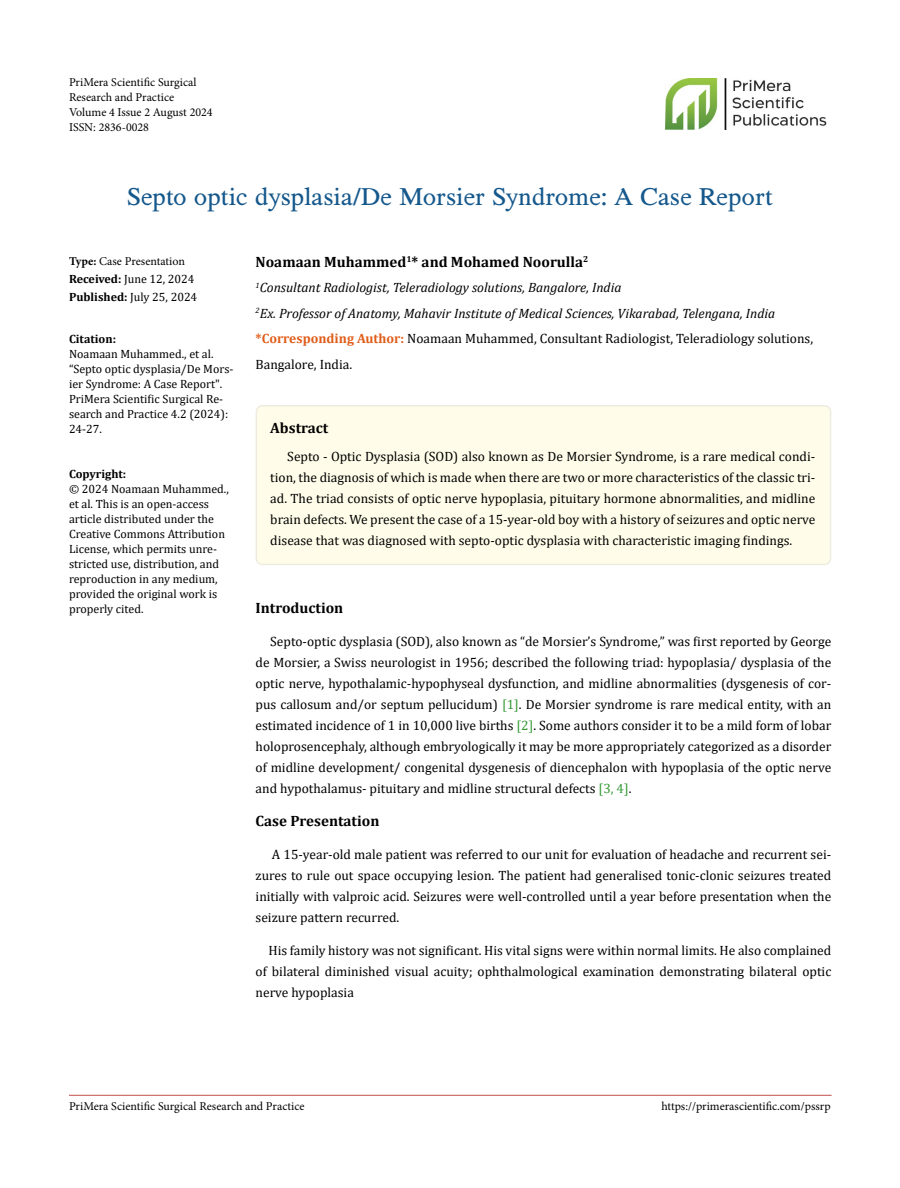
<style>
.page{position:relative;width:900px;height:1188px;background:#fff}
.page>*{position:absolute;margin:0;border:0;box-sizing:border-box;transform-origin:0 0}
.t1{font:25.5px "Tribun ADF Std";color:#15588c}
.t2{font:700 15px "Cambria";color:#000}
.t3{font:13.5px/21px "Cambria";color:#000;text-align:justify}
.t4{font:italic 13.5px/25.5px "Cambria";color:#000}
.t5{font:12px/15px "Cambria";color:#000}
.t6{font:12px/15px "Minion Pro";color:#000}
.t7{font:700 12px "Cambria";color:#000}
.s1{font-weight:700}
.s2{font-weight:700;font-style:normal;color:#e05d1a}
.s3{font-style:normal}
.s4{color:#393}
</style>
<div class="page">
<hr style="left:69px;top:1095px;width:763px;height:1px;background:#c0504d">
<img style="left:665px;top:78px;width:162px;height:52px">
<div style="left:256px;top:406px;width:575px;height:158px;background:#fffde9;border-radius:6px"></div>
<div style="left:256px;top:405px;width:575px;height:160px;border:2px solid #eeece1;border-radius:6px"></div>
<p class="t6" style="left:69px;top:75px;width:145px">PriMera Scientific Surgical<br>Research and Practice<br>Volume 4 Issue 2 August 2024<br>ISSN: 2836-0028</p>
<h1 class="t1" style="left:127px;top:182px;width:647px">Septo optic dysplasia/De Morsier Syndrome: A Case Report</h1>
<p class="t6" style="left:69px;top:253px;width:118px"><span class="s1">Type:</span> Case Presentation</p>
<p class="t5" style="left:69px;top:269px;width:130px;line-height:18px"><span class="s1">Received:</span> June 12, 2024<br><span class="s1">Published:</span> July 25, 2024</p>
<p class="t7" style="left:69px;top:330px;width:49px">Citation:</p>
<p class="t5" style="left:69px;top:346px;width:166px">Noamaan Muhammed., et al. “Septo optic dysplasia/De Mors&shy;ier Syndrome: A Case Report".<br>PriMera Scientific Surgical Re&shy;search and Practice 4.2 (2024):<br>24-27.</p>
<p class="t7" style="left:69px;top:465px;width:59px">Copyright:</p>
<p class="t5" style="left:69px;top:481px;width:161px">© 2024 Noamaan Muhammed., et al. This is an open-access article distributed under the<br>Creative Commons Attribution<br>License, which permits unre&shy;stricted use, distribution, and reproduction in any medium, provided the original work is properly cited.</p>
<p class="t2" style="left:256px;top:251px;width:334px">Noamaan Muhammed<sup>1</sup>* and Mohamed Noorulla<sup>2</sup></p>
<p class="t4" style="left:256px;top:275px;width:559px"><sup>1</sup>Consultant Radiologist, Teleradiology solutions, Bangalore, India<br><sup>2</sup>Ex. Professor of Anatomy, Mahavir Institute of Medical Sciences, Vikarabad, Telengana, India <span class="s2">*Corresponding Author:</span> <span class="s3">Noamaan Muhammed, Consultant Radiologist, Teleradiology solutions, Bangalore, India.</span></p>
<p class="t2" style="left:270px;top:417px;width:60px">Abstract</p>
<p class="t3" style="left:270px;top:446px;width:547px;text-indent:17px">Septo - Optic Dysplasia (SOD) also known as De Morsier Syndrome, is a rare medical condi&shy;tion, the diagnosis of which is made when there are two or more characteristics of the classic tri&shy;ad. The triad consists of optic nerve hypoplasia, pituitary hormone abnormalities, and midline brain defects. We present the case of a 15-year-old boy with a history of seizures and optic nerve disease that was diagnosed with septo-optic dysplasia with characteristic imaging findings.</p>
<p class="t2" style="left:256px;top:597px;width:89px">Introduction</p>
<p class="t3" style="left:256px;top:631px;width:577px;text-indent:15px">Septo-optic dysplasia (SOD), also known as “de Morsier’s Syndrome,” was first reported by George de Morsier, a Swiss neurologist in 1956; described the following triad: hypoplasia/ dysplasia of the optic nerve, hypothalamic-hypophyseal dysfunction, and midline abnormalities (dysgenesis of cor&shy;pus callosum and/or septum pellucidum) <span class="s4">[1]</span>. De Morsier syndrome is rare medical entity, with an estimated incidence of 1 in 10,000 live births <span class="s4">[2]</span>. Some authors consider it to be a mild form of lobar holoprosencephaly, although embryologically it may be more appropriately categorized as a disorder of midline development/ congenital dysgenesis of diencephalon with hypoplasia of the optic nerve and hypothalamus- pituitary and midline structural defects <span class="s4">[3, 4]</span>.</p>
<p class="t2" style="left:256px;top:810px;width:125px">Case Presentation</p>
<p class="t3" style="left:256px;top:844px;width:577px;text-indent:16px">A 15-year-old male patient was referred to our unit for evaluation of headache and recurrent sei&shy;zures to rule out space occupying lesion. The patient had generalised tonic-clonic seizures treated initially with valproic acid. Seizures were well-controlled until a year before presentation when the seizure pattern recurred.</p>
<p class="t3" style="left:256px;top:940px;width:577px;text-indent:13px">His family history was not significant. His vital signs were within normal limits. He also complained of bilateral diminished visual acuity; ophthalmological examination demonstrating bilateral optic nerve hypoplasia</p>
<p class="t6" style="left:69px;top:1099px;width:237px">PriMera Scientific Surgical Research and Practice</p>
<p class="t6" style="left:661px;top:1099px;width:171px">https://primerascientific.com/pssrp</p>
</div>
